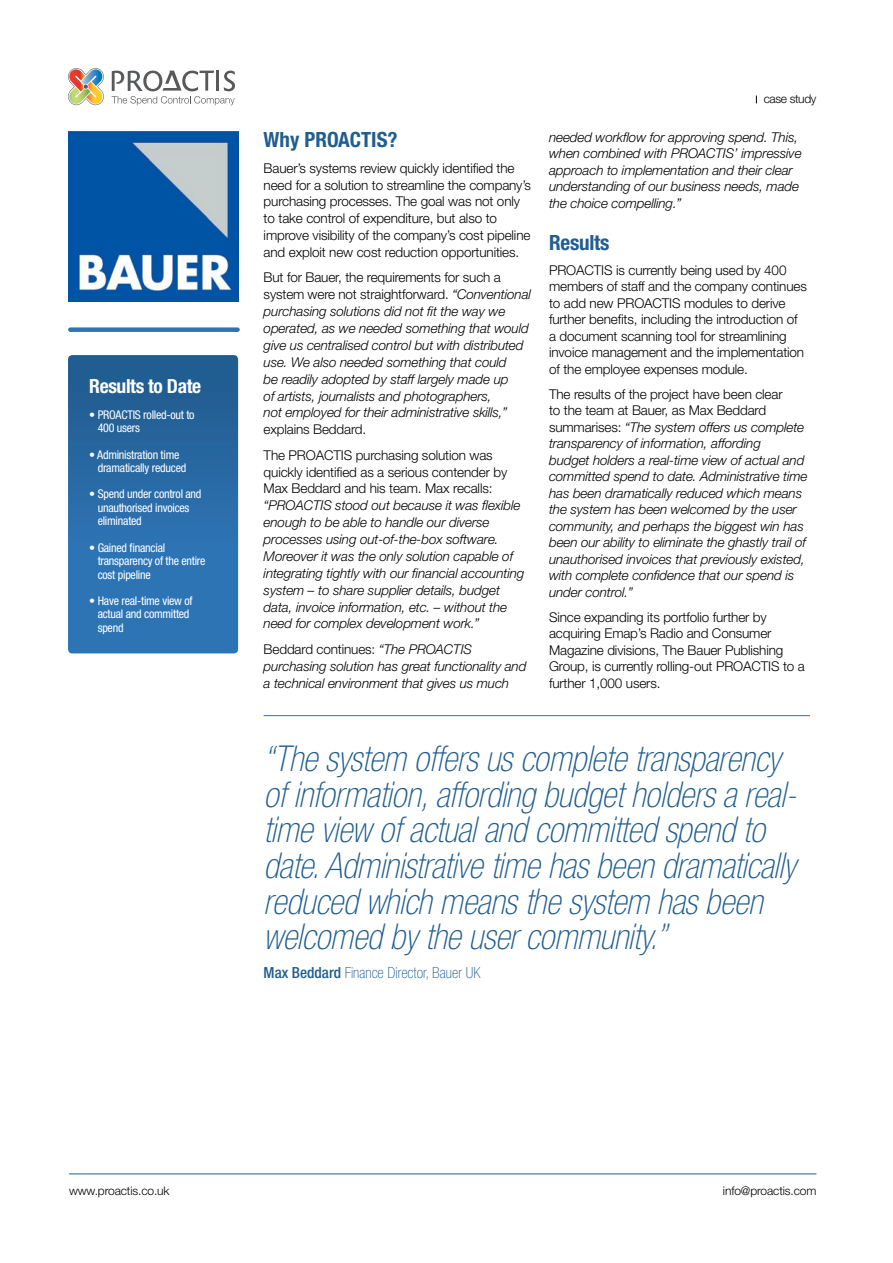
<style>
.page{position:relative;width:893px;height:1263px;background:#fff}
.page>*{position:absolute;margin:0;border:0;box-sizing:border-box;transform-origin:0 0}
.t1{font:italic 100 condensed 35.7px/35.7px "Helvetica Neue";letter-spacing:-.01em;color:#205d90}
.t2{font:700 condensed 21px "Helvetica Neue";color:#205d90}
.t3{font:700 condensed 19.5px "Helvetica Neue";letter-spacing:-.02em;color:#fff}
.t4{font:100 condensed 15.3px "Helvetica Neue";color:#205d90}
.t5{font:italic 300 13.5px/16.8px "Helvetica Neue";letter-spacing:-.01em;color:#000}
.t6{font:300 13.5px/16.5px "Helvetica Neue";letter-spacing:-.01em;color:#000}
.t7{font:condensed 12px/13.5px "Helvetica Neue";letter-spacing:-.02em;color:#fff}
.t8{font:300 12px "Helvetica Neue";letter-spacing:-.01em;color:#000}
.t9{font:300 12px "Helvetica Neue";letter-spacing:-.03em;color:#000}
.s1{font-style:normal}
.s2{font-weight:500}
</style>
<div class="page">
<div style="left:68px;top:355px;width:170px;height:298px;background:linear-gradient(to bottom,#215c8f,#307abe);border-radius:4px"></div>
<hr style="left:69px;top:1173px;width:747px;height:1px;background:#205d90">
<div style="left:70px;top:327px;width:168px;height:5px;background:#2d74b5"></div>
<svg style="left:112px;top:71px;width:123px;height:34px"></svg>
<svg style="left:68px;top:68px;width:36px;height:37px"></svg>
<hr style="left:264px;top:715px;width:546px;height:1px;background:#2d74b5">
<img style="left:68px;top:132px;width:170px;height:170px">
<h3 class="t3" style="left:89px;top:374px;width:113px">Results to Date</h3>
<p class="t7" style="left:98px;top:408px;width:98px;text-indent:-8px">• PROACTIS rolled-out to<br>400 users</p>
<p class="t7" style="left:98px;top:448px;width:90px;text-indent:-8px">• Administration time dramatically reduced</p>
<p class="t7" style="left:98px;top:487px;width:105px;text-indent:-8px">• Spend under control and unauthorised invoices eliminated</p>
<p class="t7" style="left:98px;top:541px;width:109px;text-indent:-8px">• Gained financial transparency of the entire cost pipeline</p>
<p class="t7" style="left:98px;top:594px;width:96px;text-indent:-8px">• Have real-time view of actual and committed spend</p>
<h2 class="t2" style="left:264px;top:127px;width:136px">Why PROACTIS?</h2>
<p class="t6" style="left:264px;top:159px;width:269px">Bauer’s systems review quickly identified the need for a solution to streamline the company’s purchasing processes. The goal was not only to take control of expenditure, but also to improve visibility of the company’s cost pipeline and exploit new cost reduction opportunities.</p>
<p class="t5" style="left:264px;top:269px;width:269px"><span class="s1">But for Bauer, the requirements for such a system were not straightforward.</span> “Conventional purchasing solutions did not fit the way we operated, as we needed something that would give us centralised control but with distributed use. We also needed something that could<br>be readily adopted by staff largely made up<br>of artists, journalists and photographers,<br>not employed for their administrative skills,”</p>
<p class="t6" style="left:264px;top:417px;width:231px;line-height:25.3px">explains Beddard.<br>The PROACTIS purchasing solution was</p>
<p class="t6" style="left:264px;top:463px;width:245px">quickly identified as a serious contender by<br>Max Beddard and his team. Max recalls:</p>
<p class="t5" style="left:264px;top:497px;width:262px">“PROACTIS stood out because it was flexible enough to be able to handle our diverse processes using out-of-the-box software.<br>Moreover it was the only solution capable of integrating tightly with our financial accounting system – to share supplier details, budget data, invoice information, etc. – without the need for complex development work.”</p>
<p class="t5" style="left:264px;top:640px;width:264px"><span class="s1">Beddard continues:</span> “The PROACTIS purchasing solution has great functionality and a technical environment that gives us much</p>
<p class="t9" style="left:764px;top:91px;width:54px">case study</p>
<p class="t5" style="left:549px;top:128px;width:254px">needed workflow for approving spend. This, when combined with PROACTIS’ impressive approach to implementation and their clear understanding of our business needs, made the choice compelling.”</p>
<h2 class="t2" style="left:549px;top:230px;width:62px">Results</h2>
<p class="t6" style="left:549px;top:262px;width:259px">PROACTIS is currently being used by 400 members of staff and the company continues to add new PROACTIS modules to derive further benefits, including the introduction of a document scanning tool for streamlining invoice management and the implementation of the employee expenses module.</p>
<p class="t5" style="left:549px;top:386px;width:260px"><span class="s1">The results of the project have been clear<br>to the team at Bauer, as Max Beddard summarises:</span> “The system offers us complete transparency of information, affording<br>budget holders a real-time view of actual and committed spend to date. Administrative time has been dramatically reduced which means the system has been welcomed by the user community, and perhaps the biggest win has been our ability to eliminate the ghastly trail of unauthorised invoices that previously existed, with complete confidence that our spend is under control.”</p>
<p class="t6" style="left:549px;top:609px;width:257px">Since expanding its portfolio further by acquiring Emap’s Radio and Consumer Magazine divisions, The Bauer Publishing Group, is currently rolling-out PROACTIS to a further 1,000 users.</p>
<p class="t1" style="left:264px;top:740px;width:534px">“The system offers us complete transparency of information, affording budget holders a real&shy;time view of actual and committed spend to date. Administrative time has been dramatically reduced which means the system has been welcomed by the user community.”</p>
<p class="t4" style="left:264px;top:964px;width:218px"><span class="s2">Max Beddard</span> Finance Director, Bauer UK</p>
<p class="t8" style="left:69px;top:1183px;width:102px">www.proactis.co.uk</p>
<p class="t8" style="left:723px;top:1183px;width:95px">info@proactis.com</p>
</div>
